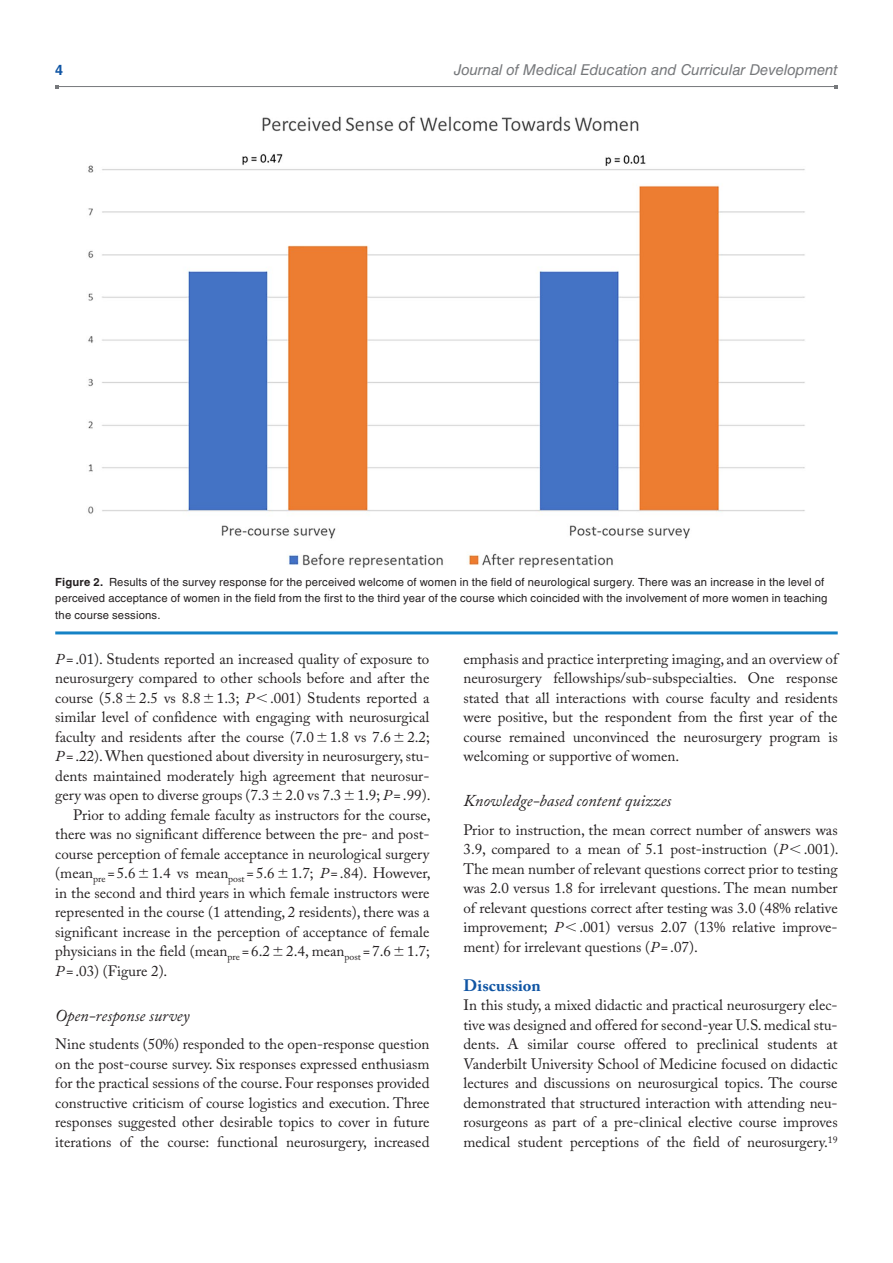
<style>
.page{position:relative;width:893px;height:1263px;background:#fff}
.page>*{position:absolute;margin:0;border:0;box-sizing:border-box;transform-origin:0 0}
.t1{font:italic 16.5px "Adobe Caslon Pro";color:#231f20}
.t2{font:700 16.5px "Adobe Caslon Pro";letter-spacing:.005em;color:#1055a4}
.t3{font:15px/19.5px "Adobe Caslon Pro";color:#231f20;text-align:justify}
.t4{font:italic 15px "Helvetica LT Std";letter-spacing:-.005em;color:#76787b}
.t5{font:700 14.25px "Helvetica LT Std";color:#1055a4}
.t6{font:11.25px/16.5px "Helvetica LT Std";letter-spacing:.015em;color:#231f20}
.s1{font-weight:700}
.s2{font-style:italic}
</style>
<div class="page">
<hr style="left:57px;top:86px;width:779px;height:1px;background:#76787b">
<hr style="left:55px;top:631px;width:783px;height:3px;background:#1582c5">
<img style="left:88px;top:116px;width:717px;height:452px">
<p class="t5" style="left:55px;top:61px;width:9px">4</p>
<p class="t4" style="left:454px;top:61px;width:385px">Journal of Medical Education and Curricular Development</p>
<p class="t6" style="left:55px;top:573px;width:774px"><span class="s1">Figure 2.</span> Results of the survey response for the perceived welcome of women in the field of neurological surgery. There was an increase in the level of perceived acceptance of women in the field from the first to the third year of the course which coincided with the involvement of more women in teaching the course sessions.</p>
<p class="t3" style="left:55px;top:649px;width:376px"><span class="s2">P</span>=.01). Students reported an increased quality of exposure to</p>
<p class="t3" style="left:55px;top:668px;width:376px">neurosurgery compared to other schools before and after the</p>
<p class="t3" style="left:55px;top:688px;width:376px">course (5.8 2.5 vs 8.8 1.3; <span class="s2">P</span> .001) Students reported a</p>
<p class="t3" style="left:55px;top:707px;width:376px">similar level of confidence with engaging with neurosurgical</p>
<p class="t3" style="left:55px;top:727px;width:376px">faculty and residents after the course (7.0 1.8 vs 7.6 2.2;</p>
<p class="t3" style="left:55px;top:746px;width:376px"><span class="s2">P</span>=.22). When questioned about diversity in neurosurgery, stu-</p>
<p class="t3" style="left:55px;top:766px;width:376px">dents maintained moderately high agreement that neurosur-</p>
<p class="t3" style="left:55px;top:785px;width:377px">gery was open to diverse groups (7.3 2.0 vs 7.3 1.9; <span class="s2">P</span>= .99).</p>
<p class="t3" style="left:73px;top:805px;width:359px">Prior to adding female faculty as instructors for the course,</p>
<p class="t3" style="left:55px;top:824px;width:376px">there was no significant difference between the pre- and post-</p>
<p class="t3" style="left:55px;top:844px;width:376px">course perception of female acceptance in neurological surgery</p>
<p class="t3" style="left:55px;top:863px;width:377px">(mean<sub>pre</sub> =5.6 1.4 vs mean<sub>post</sub> =5.6 1.7; <span class="s2">P</span>= .84). However,</p>
<p class="t3" style="left:55px;top:883px;width:376px">in the second and third years in which female instructors were</p>
<p class="t3" style="left:55px;top:902px;width:376px">represented in the course (1 attending, 2 residents), there was a</p>
<p class="t3" style="left:55px;top:922px;width:376px">significant increase in the perception of acceptance of female</p>
<p class="t3" style="left:55px;top:941px;width:376px">physicians in the field (mean<sub>pre</sub> =6.2 2.4, mean<sub>post</sub> =7.6 1.7;</p>
<p class="t3" style="left:55px;top:961px;width:114px"><span class="s2">P</span>=.03) (Figure 2).</p>
<p class="t1" style="left:55px;top:1005px;width:136px">Open-response survey</p>
<p class="t3" style="left:55px;top:1034px;width:376px">Nine students (50%) responded to the open-response question on the post-course survey. Six responses expressed enthusiasm for the practical sessions of the course. Four responses provided constructive criticism of course logistics and execution. Three responses suggested other desirable topics to cover in future iterations of the course: functional neurosurgery, increased</p>
<p class="t3" style="left:463px;top:649px;width:376px">emphasis and practice interpreting imaging, and an overview of neurosurgery fellowships/sub-subspecialties. One response stated that all interactions with course faculty and residents were positive, but the respondent from the first year of the course remained unconvinced the neurosurgery program is welcoming or supportive of women.</p>
<p class="t1" style="left:463px;top:791px;width:209px">Knowledge-based content quizzes</p>
<p class="t3" style="left:463px;top:820px;width:377px">Prior to instruction, the mean correct number of answers was 3.9, compared to a mean of 5.1 post-instruction (<span class="s2">P</span> .001).<br>The mean number of relevant questions correct prior to testing was 2.0 versus 1.8 for irrelevant questions. The mean number of relevant questions correct after testing was 3.0 (48% relative improvement; <span class="s2">P</span> .001) versus 2.07 (13% relative improve&shy;ment) for irrelevant questions (<span class="s2">P</span>=.07).</p>
<p class="t2" style="left:463px;top:975px;width:79px">Discussion</p>
<p class="t3" style="left:463px;top:995px;width:376px">In this study, a mixed didactic and practical neurosurgery elec&shy;tive was designed and offered for second-year U.S. medical stu&shy;dents. A similar course offered to preclinical students at Vanderbilt University School of Medicine focused on didactic lectures and discussions on neurosurgical topics. The course demonstrated that structured interaction with attending neu&shy;rosurgeons as part of a pre-clinical elective course improves medical student perceptions of the field of neurosurgery.<sup>19</sup></p>
</div>
